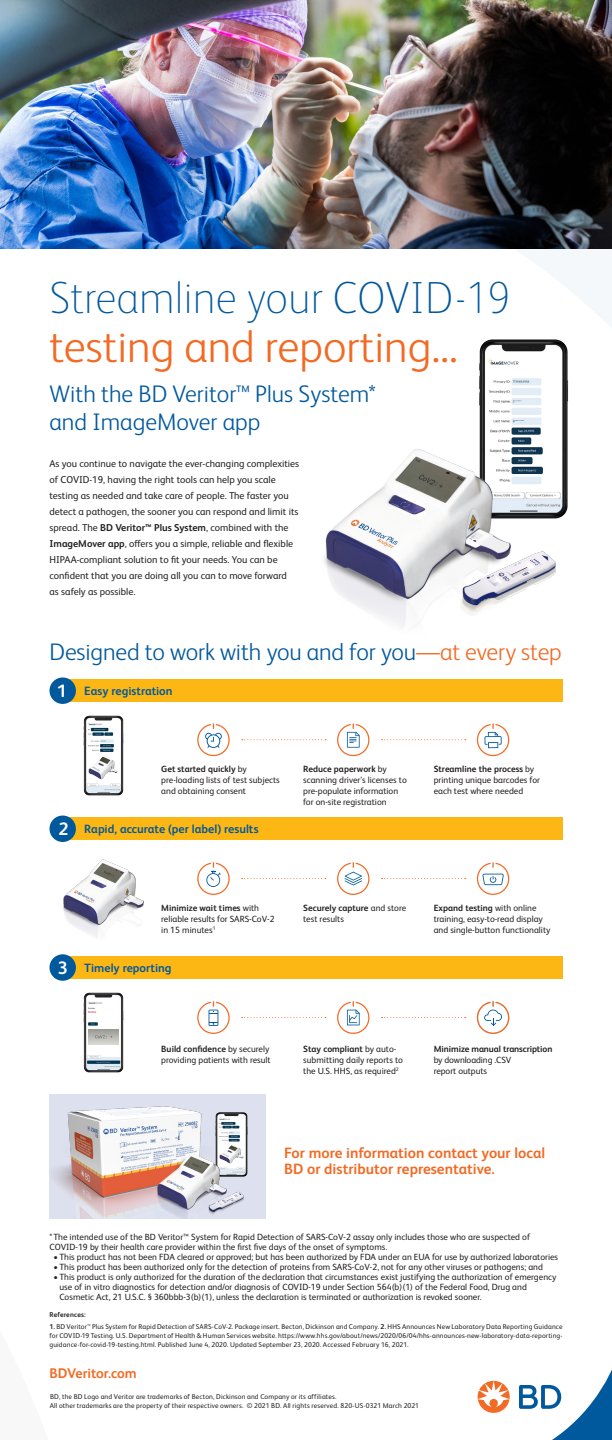
<style>
.page{position:relative;width:612px;height:1440px;background:#fff}
.page>*{position:absolute;margin:0;border:0;box-sizing:border-box;transform-origin:0 0}
.t1{font:100 45px "FS Albert Pro";color:#00589d}
.t2{font:300 45px "FS Albert Pro";color:#f26a24}
.t3{font:300 24px/28px "FS Albert Pro";letter-spacing:-.005em;color:#00589d}
.t4{font:700 18px "FS Albert Pro";color:#fff}
.t5{font:700 15px/16px "FS Albert Pro";color:#f26a24}
.t6{font:700 14px "FS Albert Pro";letter-spacing:-.01em;color:#f26a24}
.t7{font:700 12px "FS Albert Pro";letter-spacing:-.005em;color:#00589d}
.t8{font:10px/16px "FS Albert Pro";color:#231f20}
.t9{font:9px/11px "FS Albert Pro";color:#231f20}
.t10{font:700 9px "FS Albert Pro";letter-spacing:-.01em;color:#231f20}
.t11{font:7px/9px "FS Albert Pro";letter-spacing:.02em;color:#231f20}
.t12{font:700 7px "FS Albert Pro";letter-spacing:.02em;color:#231f20}
.s1{font-weight:700}
.s2{color:#f26a24}
.s3{font-size:18px;color:#fff}
</style>
<div class="page">
<div style="left:50px;top:1094px;width:216px;height:125px;background:#dde1ef"></div>
<img style="left:52px;top:1106px;width:196px;height:113px">
<img style="left:479px;top:339px;width:90px;height:91px">
<img style="left:0;top:0;width:612px;height:249px">
<img style="left:324px;top:430px;width:244px;height:198px">
<svg style="left:337px;top:723px;width:32px;height:33px"></svg>
<svg style="left:197px;top:723px;width:33px;height:33px"></svg>
<svg style="left:477px;top:723px;width:32px;height:33px"></svg>
<svg style="left:477px;top:862px;width:32px;height:33px"></svg>
<svg style="left:337px;top:862px;width:32px;height:33px"></svg>
<svg style="left:197px;top:862px;width:33px;height:33px"></svg>
<svg style="left:337px;top:1001px;width:32px;height:33px"></svg>
<svg style="left:197px;top:1001px;width:33px;height:33px"></svg>
<svg style="left:477px;top:1001px;width:32px;height:33px"></svg>
<div style="left:63px;top:679px;width:500px;height:23px;background:#fdb714"></div>
<div style="left:63px;top:818px;width:500px;height:22px;background:#fdb714"></div>
<div style="left:63px;top:956px;width:500px;height:23px;background:#fdb714"></div>
<svg style="left:242px;top:739px;width:84px;height:1px"></svg>
<svg style="left:382px;top:739px;width:84px;height:1px"></svg>
<svg style="left:242px;top:878px;width:84px;height:1px"></svg>
<svg style="left:382px;top:878px;width:84px;height:1px"></svg>
<svg style="left:242px;top:1017px;width:84px;height:1px"></svg>
<svg style="left:382px;top:1017px;width:84px;height:1px"></svg>
<img style="left:62px;top:860px;width:82px;height:77px">
<img style="left:83px;top:715px;width:41px;height:81px">
<img style="left:89px;top:755px;width:29px;height:24px">
<img style="left:83px;top:992px;width:41px;height:81px">
<img style="left:89px;top:1030px;width:29px;height:15px">
<div style="left:49px;top:954px;width:27px;height:27px;background:#00589d;border-radius:50%"></div>
<div style="left:49px;top:677px;width:27px;height:27px;background:#00589d;border-radius:50%"></div>
<div style="left:49px;top:816px;width:27px;height:26px;background:#00589d;border-radius:50%"></div>
<svg style="left:478px;top:1369px;width:134px;height:71px"></svg>
<h1 class="t1" style="left:50px;top:268px;width:463px">Streamline your COVID-19</h1>
<h1 class="t2" style="left:50px;top:315px;width:410px">testing and reporting…</h1>
<h2 class="t3" style="left:49px;top:378px;width:328px">With the BD Veritor™ Plus System* and ImageMover app</h2>
<p class="t8" style="left:49px;top:455px;width:251px">As you continue to navigate the ever-changing complexities of COVID‑19, having the right tools can help you scale testing as needed and take care of people. The faster you detect a pathogen, the sooner you can respond and limit its spread. The <span class="s1">BD Veritor™ Plus System</span>, combined with the <span class="s1">ImageMover app</span>, offers you a simple, reliable and flexible HIPAA-compliant solution to fit your needs. You can be confident that you are doing all you can to move forward<br>as safely as possible.</p>
<h2 class="t3" style="left:49px;top:637px;width:514px">Designed to work with you and for you<span class="s2">—at every step</span></h2>
<h3 class="t4" style="left:57px;top:678px;width:12px">1</h3>
<h3 class="t7" style="left:84px;top:683px;width:90px">Easy registration</h3>
<h3 class="t4" style="left:58px;top:816px;width:12px">2</h3>
<p class="t9" style="left:161px;top:763px;width:120px"><span class="s1">Get started quickly</span> by pre-loading lists of test subjects and obtaining consent</p>
<h3 class="t7" style="left:84px;top:821px;width:176px">Rapid, accurate (per label) results</h3>
<p class="t9" style="left:303px;top:763px;width:105px"><span class="s1">Reduce paperwork</span> by scanning driver’s licenses to pre-populate information for on-site registration</p>
<p class="t9" style="left:434px;top:763px;width:108px"><span class="s1">Streamline the process</span> by printing unique barcodes for each test where needed</p>
<p class="t9" style="left:161px;top:902px;width:115px"><span class="s1">Minimize wait times</span> with reliable results for SARS-CoV-2 in 15 minutes<sup>1</sup></p>
<h3 class="t7" style="left:58px;top:960px;width:115px"><span class="s3">3</span> Timely reporting</h3>
<p class="t9" style="left:303px;top:902px;width:104px"><span class="s1">Securely capture</span> and store test results</p>
<p class="t9" style="left:434px;top:902px;width:118px"><span class="s1">Expand testing</span> with online training, easy-to-read display and single-button functionality</p>
<p class="t9" style="left:161px;top:1043px;width:111px"><span class="s1">Build confidence</span> by securely providing patients with result</p>
<p class="t9" style="left:303px;top:1043px;width:101px"><span class="s1">Stay compliant</span> by auto&shy;submitting daily reports to the U.S. HHS, as required<sup>2</sup></p>
<p class="t10" style="left:434px;top:1043px;width:120px">Minimize manual transcription</p>
<p class="t9" style="left:434px;top:1054px;width:79px">by downloading .CSV report outputs</p>
<h3 class="t5" style="left:284px;top:1144px;width:262px">For more information contact your local<br>BD or distributor representative.</h3>
<p class="t9" style="left:50px;top:1231px;width:482px;line-height:10px">*The intended use of the BD Veritor™ System for Rapid Detection of SARS-CoV-2 assay only includes those who are suspected of<br>COVID-19 by their health care provider within the first five days of the onset of symptoms.</p>
<p class="t9" style="left:53px;top:1251px;width:506px">• This product has not been FDA cleared or approved; but has been authorized by FDA under an EUA for use by authorized laboratories</p>
<p class="t9" style="left:53px;top:1261px;width:491px">• This product has been authorized only for the detection of proteins from SARS-CoV-2, not for any other viruses or pathogens; and</p>
<p class="t9" style="left:59px;top:1271px;width:498px;line-height:10px;text-indent:-6px">• This product is only authorized for the duration of the declaration that circumstances exist justifying the authorization of emergency use of in vitro diagnostics for detection and/or diagnosis of COVID-19 under Section 564(b)(1) of the Federal Food, Drug and<br>Cosmetic Act, 21 U.S.C. § 360bbb-3(b)(1), unless the declaration is terminated or authorization is revoked sooner.</p>
<p class="t12" style="left:49px;top:1309px;width:38px">References:</p>
<p class="t11" style="left:49px;top:1321px;width:515px;text-align:justify"><span class="s1">1.</span> BD Veritor<sup>™</sup> Plus System for Rapid Detection of SARS-CoV-2. Package insert. Becton, Dickinson and Company. <span class="s1">2.</span> HHS Announces New Laboratory Data Reporting Guidance for COVID-19 Testing. U.S. Department of Health &amp; Human Services website. https://www.hhs.gov/about/news/2020/06/04/hhs-announces-new-laboratory-data-reporting&shy;guidance-for-covid-19-testing.html. Published June 4, 2020. Updated September 23, 2020. Accessed February 16, 2021.</p>
<h3 class="t6" style="left:50px;top:1363px;width:89px">BDVeritor.com</h3>
<p class="t11" style="left:50px;top:1392px;width:371px">BD, the BD Logo and Veritor are trademarks of Becton, Dickinson and Company or its affiliates.<br>All other trademarks are the property of their respective owners. © 2021 BD. All rights reserved. 820-US-0321 March 2021</p>
</div>
